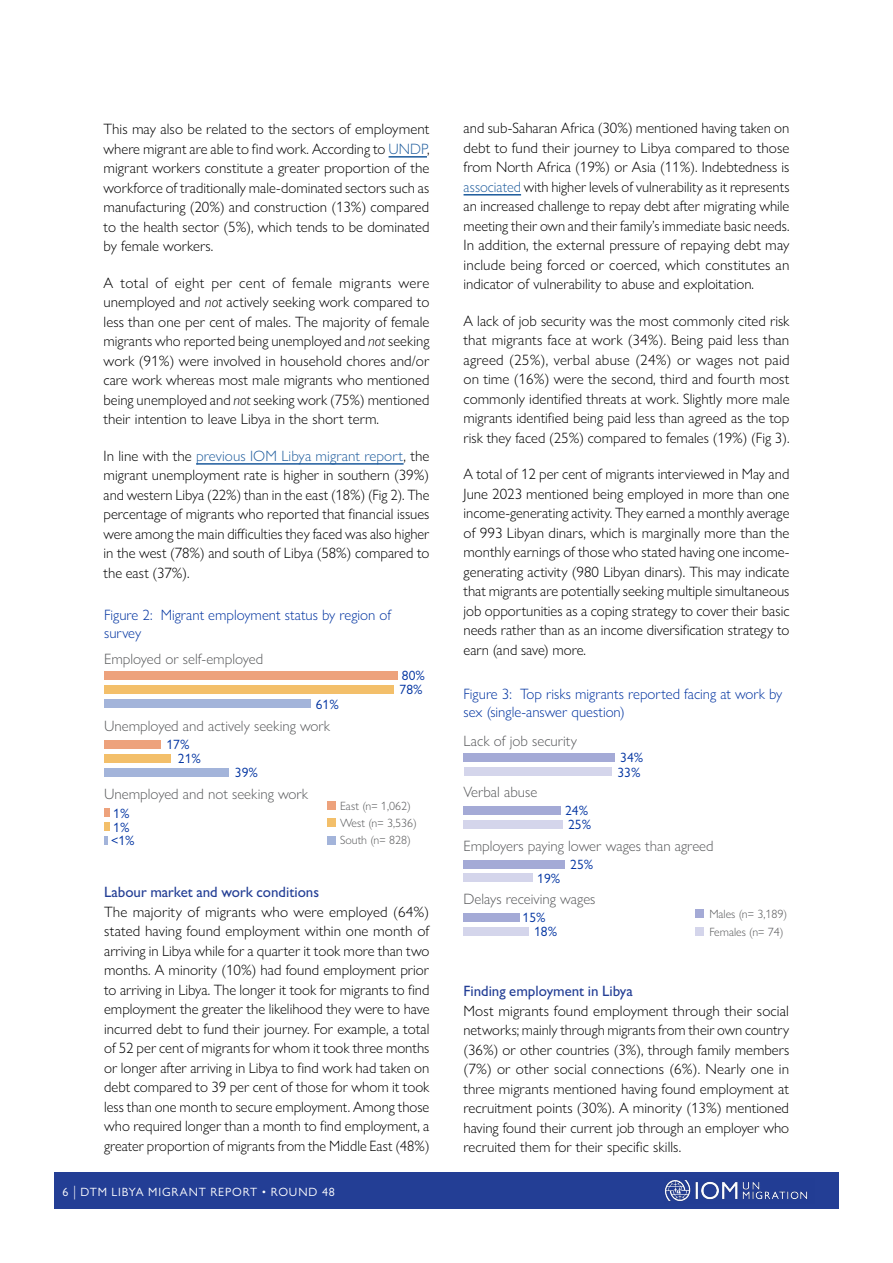
<style>
.page{position:relative;width:893px;height:1263px;background:#fff}
.page>*{position:absolute;margin:0;border:0;box-sizing:border-box;transform-origin:0 0}
.t1{font:300 15px/19.5px "Gill Sans Nova";color:#000;text-align:justify}
.t2{font:300 15px "Gill Sans Nova";color:#58595b}
.t3{font:300 15px/18px "Gill Sans Nova";color:#0033a0}
.t4{font:500 15px "Gill Sans Nova";color:#233e95}
.t5{font:13.5px/14.5px "Gill Sans Nova";letter-spacing:.005em;color:#0033a1}
.t6{font:300 12px "Gill Sans Nova";color:#58595b}
.t7{font:12px "Gill Sans Nova";letter-spacing:.075em;color:#fff}
.s1{color:#215e9e}
.s2{font-style:italic}
.s3{font-weight:300;font-size:15px}
</style>
<div class="page">
<div style="left:54px;top:1172px;width:785px;height:37px;background:#233e95"></div>
<img style="left:665px;top:1180px;width:143px;height:22px">
<hr style="left:389px;top:156px;width:38px;height:2px;background:#215e9e">
<hr style="left:196px;top:463px;width:208px;height:2px;background:#215e9e">
<hr style="left:464px;top:194px;width:57px;height:2px;background:#215e9e">
<div style="left:104px;top:699px;width:207px;height:9px;background:#a3b4da"></div>
<div style="left:104px;top:768px;width:124px;height:9px;background:#a3b4da"></div>
<svg style="left:104px;top:836px;width:3px;height:8px"></svg>
<div style="left:104px;top:686px;width:290px;height:8px;background:#f3bf6a"></div>
<div style="left:463px;top:767px;width:148px;height:9px;background:#d4d5eb"></div>
<div style="left:104px;top:754px;width:67px;height:8px;background:#f3bf6a"></div>
<div style="left:463px;top:820px;width:100px;height:9px;background:#d4d5eb"></div>
<div style="left:463px;top:874px;width:70px;height:8px;background:#d4d5eb"></div>
<div style="left:463px;top:927px;width:66px;height:9px;background:#d4d5eb"></div>
<div style="left:104px;top:822px;width:6px;height:9px;background:#f3bf6a"></div>
<div style="left:104px;top:672px;width:293px;height:8px;background:#eda27c"></div>
<div style="left:463px;top:753px;width:152px;height:9px;background:#a4aad6"></div>
<div style="left:104px;top:740px;width:56px;height:9px;background:#eda27c"></div>
<div style="left:463px;top:806px;width:98px;height:9px;background:#a4aad6"></div>
<div style="left:463px;top:860px;width:102px;height:8px;background:#a4aad6"></div>
<div style="left:463px;top:913px;width:57px;height:9px;background:#a4aad6"></div>
<div style="left:104px;top:808px;width:5px;height:8px;background:#eda27c"></div>
<div style="left:327px;top:801px;width:8px;height:9px;background:#eda27c"></div>
<div style="left:696px;top:909px;width:8px;height:9px;background:#a4aad6"></div>
<div style="left:327px;top:819px;width:8px;height:8px;background:#f3bf6a"></div>
<div style="left:696px;top:927px;width:8px;height:8px;background:#d4d5eb"></div>
<div style="left:327px;top:836px;width:8px;height:8px;background:#a3b4da"></div>
<p class="t1" style="left:104px;top:119px;width:327px">This may also be related to the sectors of employment where migrant are able to find work. According to <span class="s1">UNDP</span>, migrant workers constitute a greater proportion of the workforce of traditionally male-dominated sectors such as manufacturing (20%) and construction (13%) compared to the health sector (5%), which tends to be dominated by female workers.</p>
<p class="t1" style="left:104px;top:273px;width:327px">A total of eight per cent of female migrants were unemployed and <span class="s2">not</span> actively seeking work compared to less than one per cent of males. The majority of female migrants who reported being unemployed and <span class="s2">not</span> seeking work (91%) were involved in household chores and/or care work whereas most male migrants who mentioned being unemployed and <span class="s2">not</span> seeking work (75%) mentioned their intention to leave Libya in the short term.</p>
<p class="t1" style="left:104px;top:446px;width:327px">In line with the <span class="s1">previous IOM Libya migrant report</span>, the migrant unemployment rate is higher in southern (39%) and western Libya (22%) than in the east (18%) (Fig 2). The percentage of migrants who reported that financial issues were among the main difficulties they faced was also higher in the west (78%) and south of Libya (58%) compared to the east (37%).</p>
<p class="t3" style="left:104px;top:606px;width:289px">Figure 2: Migrant employment status by region of survey</p>
<p class="t2" style="left:104px;top:649px;width:161px">Employed or self-employed</p>
<p class="t5" style="left:316px;top:697px;width:25px">61%</p>
<p class="t2" style="left:104px;top:717px;width:228px">Unemployed and actively seeking work</p>
<p class="t5" style="left:166px;top:737px;width:25px">17%</p>
<p class="t5" style="left:178px;top:751px;width:25px">21%</p>
<p class="t5" style="left:235px;top:765px;width:25px">39%</p>
<p class="t5" style="left:402px;top:668px;width:25px">80%</p>
<p class="t5" style="left:400px;top:682px;width:25px">78%</p>
<p class="t1" style="left:464px;top:118px;width:327px">and sub-Saharan Africa (30%) mentioned having taken on debt to fund their journey to Libya compared to those from North Africa (19%) or Asia (11%). Indebtedness is <span class="s1">associated</span> with higher levels of vulnerability as it represents an increased challenge to repay debt after migrating while meeting their own and their family’s immediate basic needs.<br>In addition, the external pressure of repaying debt may include being forced or coerced, which constitutes an indicator of vulnerability to abuse and exploitation.</p>
<p class="t1" style="left:464px;top:311px;width:327px">A lack of job security was the most commonly cited risk that migrants face at work (34%). Being paid less than agreed (25%), verbal abuse (24%) or wages not paid on time (16%) were the second, third and fourth most commonly identified threats at work. Slightly more male migrants identified being paid less than agreed as the top risk they faced (25%) compared to females (19%) (Fig 3).</p>
<p class="t1" style="left:464px;top:464px;width:327px">A total of 12 per cent of migrants interviewed in May and June 2023 mentioned being employed in more than one income-generating activity. They earned a monthly average of 993 Libyan dinars, which is marginally more than the monthly earnings of those who stated having one income&shy;generating activity (980 Libyan dinars). This may indicate that migrants are potentially seeking multiple simultaneous job opportunities as a coping strategy to cover their basic needs rather than as an income diversification strategy to earn (and save) more.</p>
<p class="t3" style="left:463px;top:684px;width:320px">Figure 3: Top risks migrants reported facing at work by sex (single-answer question)</p>
<p class="t2" style="left:463px;top:731px;width:115px">Lack of job security</p>
<p class="t5" style="left:617px;top:750px;width:27px">34%<br>33%</p>
<p class="t2" style="left:104px;top:784px;width:206px">Unemployed and not seeking work</p>
<p class="t2" style="left:463px;top:783px;width:75px">Verbal abuse</p>
<p class="t2" style="left:463px;top:836px;width:252px">Employers paying lower wages than agreed</p>
<p class="t6" style="left:340px;top:798px;width:72px">East (n= 1,062)</p>
<p class="t5" style="left:565px;top:803px;width:25px">24%</p>
<p class="t5" style="left:113px;top:806px;width:18px">1%</p>
<p class="t6" style="left:340px;top:816px;width:78px">West (n= 3,536)</p>
<p class="t5" style="left:568px;top:817px;width:25px">25%</p>
<p class="t5" style="left:113px;top:820px;width:18px">1%</p>
<p class="t5" style="left:111px;top:833px;width:25px">&lt;1%</p>
<p class="t6" style="left:340px;top:833px;width:72px">South (n= 828)</p>
<p class="t4" style="left:104px;top:883px;width:217px">Labour market and work conditions</p>
<p class="t1" style="left:104px;top:902px;width:327px">The majority of migrants who were employed (64%) stated having found employment within one month of arriving in Libya while for a quarter it took more than two months. A minority (10%) had found employment prior to arriving in Libya. The longer it took for migrants to find employment the greater the likelihood they were to have incurred debt to fund their journey. For example, a total of 52 per cent of migrants for whom it took three months or longer after arriving in Libya to find work had taken on debt compared to 39 per cent of those for whom it took less than one month to secure employment. Among those who required longer than a month to find employment, a greater proportion of migrants from the Middle East (48%)</p>
<p class="t7" style="left:63px;top:1184px;width:274px">6 <span class="s3">|</span> DTM LIBYA MIGRANT REPORT • ROUND 48</p>
<p class="t5" style="left:537px;top:871px;width:25px">19%</p>
<p class="t5" style="left:570px;top:857px;width:25px">25%</p>
<p class="t2" style="left:463px;top:890px;width:133px">Delays receiving wages</p>
<p class="t5" style="left:523px;top:910px;width:25px">15%</p>
<p class="t5" style="left:534px;top:924px;width:25px">18%</p>
<p class="t6" style="left:709px;top:907px;width:79px">Males (n= 3,189)</p>
<p class="t6" style="left:709px;top:924px;width:76px">Females (n= 74)</p>
<p class="t4" style="left:463px;top:982px;width:171px">Finding employment in Libya</p>
<p class="t1" style="left:463px;top:1001px;width:327px">Most migrants found employment through their social networks; mainly through migrants from their own country (36%) or other countries (3%), through family members (7%) or other social connections (6%). Nearly one in three migrants mentioned having found employment at recruitment points (30%). A minority (13%) mentioned having found their current job through an employer who recruited them for their specific skills.</p>
</div>
